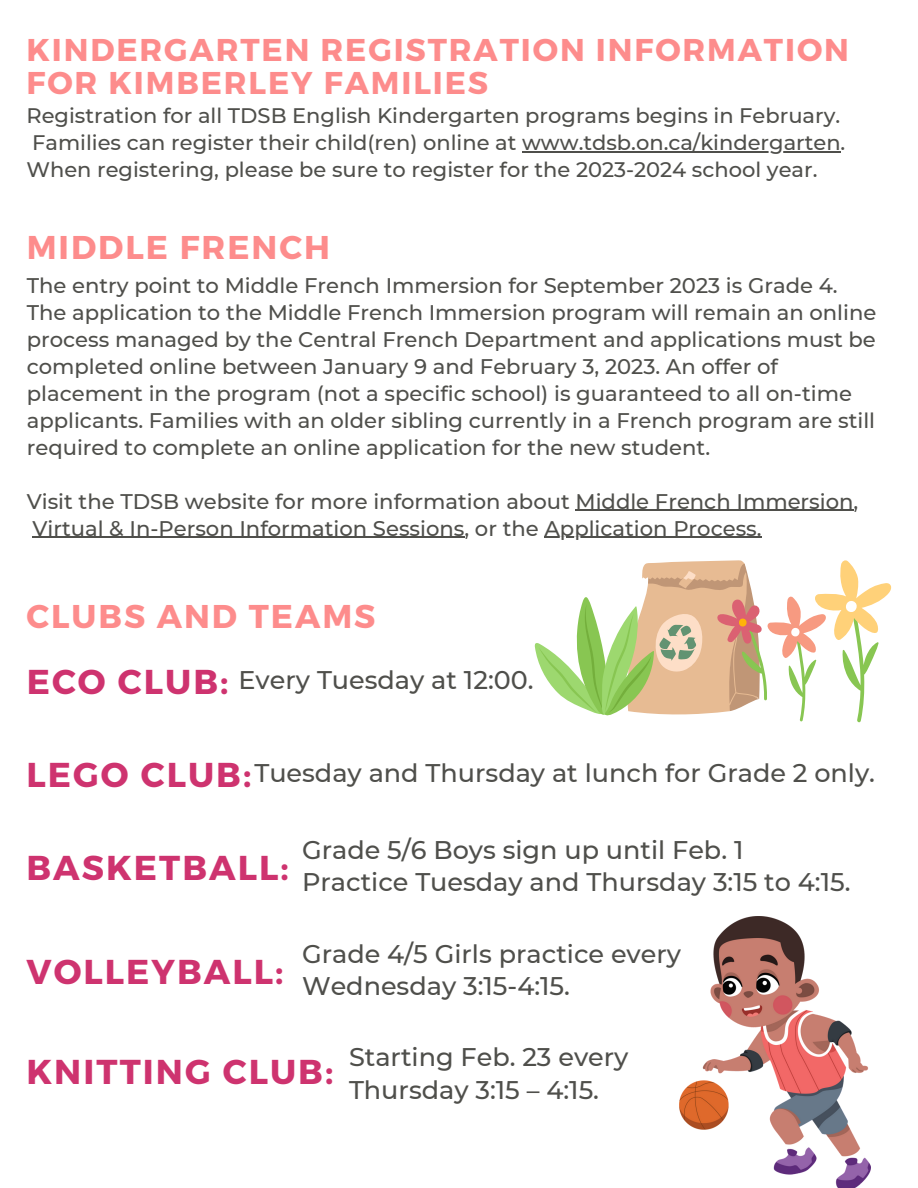
<style>
.page{position:relative;width:918px;height:1188px;background:#fff}
.page>*{position:absolute;margin:0;border:0;box-sizing:border-box;transform-origin:0 0}
.t1{font:700 34.5px "Montserrat";letter-spacing:.06em;color:#ce336f}
.t2{font:700 32.85px "Montserrat";letter-spacing:.06em;color:#fd8c8c}
.t3{font:700 31.5px/32.7px "Montserrat";letter-spacing:.06em;color:#fd8c8c}
.t4{font:500 25.5px/32.7px "Montserrat";color:#4f4f4b}
.t5{font:500 21.15px/27px "Montserrat";color:#4f4f4b}
.t6{font:500 21px/27px "Montserrat";color:#4f4f4b}
</style>
<div class="page">
<img style="left:680px;top:917px;width:190px;height:271px">
<hr style="left:522px;top:151px;width:319px;height:1px;background:#4f4f4b">
<hr style="left:576px;top:510px;width:278px;height:1px;background:#4f4f4b">
<hr style="left:32px;top:537px;width:432px;height:1px;background:#4f4f4b">
<hr style="left:544px;top:537px;width:218px;height:1px;background:#4f4f4b">
<svg style="left:535px;top:560px;width:356px;height:162px"></svg>
<h3 class="t3" style="left:26px;top:32px;width:824px">KINDERGARTEN REGISTRATION INFORMATION<br>FOR KIMBERLEY FAMILIES</h3>
<p class="t6" style="left:26px;top:102px;width:820px">Registration for all TDSB English Kindergarten programs begins in February.<br>Families can register their child(ren) online at www.tdsb.on.ca/kindergarten.<br>When registering, please be sure to register for the 2023-2024 school year.</p>
<h2 class="t2" style="left:27px;top:226px;width:305px">MIDDLE FRENCH</h2>
<p class="t5" style="left:27px;top:272px;width:851px">The entry point to Middle French Immersion for September 2023 is Grade 4.<br>The application to the Middle French Immersion program will remain an online process managed by the Central French Department and applications must be completed online between January 9 and February 3, 2023. An offer of placement in the program (not a specific school) is guaranteed to all on-time applicants. Families with an older sibling currently in a French program are still required to complete an online application for the new student.</p>
<p class="t5" style="left:27px;top:488px;width:833px">Visit the TDSB website for more information about Middle French Immersion,<br>Virtual &amp; In-Person Information Sessions, or the Application Process.</p>
<h2 class="t2" style="left:26px;top:595px;width:350px">CLUBS AND TEAMS</h2>
<h1 class="t1" style="left:27px;top:659px;width:203px">ECO CLUB:</h1>
<p class="t4" style="left:239px;top:664px;width:297px">Every Tuesday at 12:00.</p>
<h1 class="t1" style="left:26px;top:752px;width:226px">LEGO CLUB:</h1>
<p class="t4" style="left:254px;top:757px;width:622px">Tuesday and Thursday at lunch for Grade 2 only.</p>
<h1 class="t1" style="left:26px;top:845px;width:264px">BASKETBALL:</h1>
<p class="t4" style="left:302px;top:833px;width:550px">Grade 5/6 Boys sign up until Feb. 1<br>Practice Tuesday and Thursday 3:15 to 4:15.</p>
<h1 class="t1" style="left:26px;top:949px;width:259px">VOLLEYBALL:</h1>
<p class="t4" style="left:302px;top:937px;width:381px">Grade 4/5 Girls practice every<br>Wednesday 3:15-4:15.</p>
<h1 class="t1" style="left:26px;top:1049px;width:308px">KNITTING CLUB:</h1>
<p class="t4" style="left:349px;top:1041px;width:281px">Starting Feb. 23 every<br>Thursday 3:15 – 4:15.</p>
</div>
